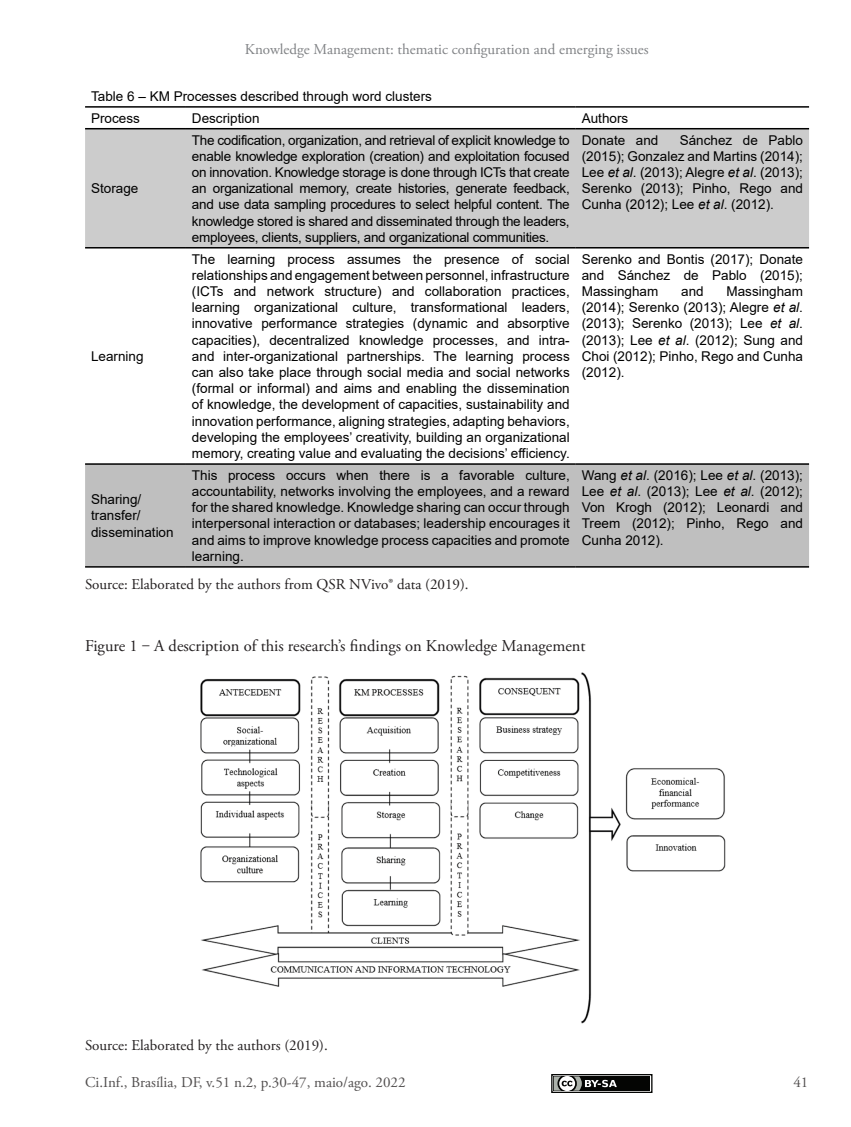
<style>
.page{position:relative;width:851px;height:1127px;background:#fff}
.page>*{position:absolute;margin:0;border:0;box-sizing:border-box;transform-origin:0 0}
.Ci_Inf__Título_image{font:16.5px "Adobe Garamond Pro";color:#231f20}
.t1{font:15px "Adobe Garamond Pro";color:#808285}
.Fonte{font:15px "Adobe Garamond Pro";color:#231f20}
.t2{font:15px "Adobe Garamond Pro";color:#524f4f}
.Ci_Inf__Título_image-2{font:15px "Adobe Garamond Pro";color:#231f20}
.Ci_Inf__Tabela{font:13.5px/16.2px "Arial";color:#000;text-align:justify}
.s1{font-style:italic}
</style>
<div class="page">
<div style="left:551px;top:1074px;width:100px;height:18px;background:#040503"></div>
<div style="left:551px;top:1074px;width:101px;height:19px;border:1px solid #040503"></div>
<svg style="left:551px;top:1074px;width:65px;height:19px"></svg>
<div style="left:85px;top:129px;width:723px;height:118px;background:#ccc"></div>
<div style="left:85px;top:465px;width:723px;height:101px;background:#bfbfbf"></div>
<hr style="left:85px;top:106px;width:101px;height:2px;background:#000">
<hr style="left:186px;top:106px;width:389px;height:2px;background:#000">
<hr style="left:575px;top:106px;width:234px;height:2px;background:#000">
<hr style="left:85px;top:128px;width:101px;height:1px;background:#000">
<hr style="left:186px;top:128px;width:389px;height:1px;background:#000">
<hr style="left:575px;top:128px;width:234px;height:1px;background:#000">
<hr style="left:85px;top:247px;width:101px;height:1px;background:#000">
<hr style="left:186px;top:247px;width:389px;height:1px;background:#000">
<hr style="left:575px;top:247px;width:234px;height:1px;background:#000">
<hr style="left:85px;top:463px;width:101px;height:2px;background:#000">
<hr style="left:186px;top:463px;width:389px;height:2px;background:#000">
<hr style="left:575px;top:463px;width:234px;height:2px;background:#000">
<hr style="left:85px;top:566px;width:101px;height:2px;background:#000">
<hr style="left:186px;top:566px;width:389px;height:2px;background:#000">
<hr style="left:575px;top:566px;width:234px;height:2px;background:#000">
<img style="left:200px;top:672px;width:526px;height:352px">
<p class="t1" style="left:245px;top:40px;width:405px">Knowledge Management: thematic configuration and emerging issues</p>
<p class="Ci_Inf__Tabela" style="left:91px;top:88px;width:342px">Table 6 ‒ KM Processes described through word clusters</p>
<p class="Ci_Inf__Tabela" style="left:91px;top:110px;width:50px">Process</p>
<p class="Ci_Inf__Tabela" style="left:192px;top:110px;width:69px">Description</p>
<p class="Ci_Inf__Tabela" style="left:581px;top:110px;width:48px">Authors</p>
<p class="Ci_Inf__Tabela" style="left:91px;top:180px;width:49px">Storage</p>
<p class="Ci_Inf__Tabela" style="left:91px;top:348px;width:54px">Learning</p>
<p class="Ci_Inf__Tabela" style="left:192px;top:132px;width:379px">The codification, organization, and retrieval of explicit knowledge to enable knowledge exploration (creation) and exploitation focused on innovation. Knowledge storage is done through ICTs that create an organizational memory, create histories, generate feedback, and use data sampling procedures to select helpful content. The knowledge stored is shared and disseminated through the leaders, employees, clients, suppliers, and organizational communities.</p>
<p class="Ci_Inf__Tabela" style="left:581px;top:132px;width:78px">Donate and</p>
<p class="Ci_Inf__Tabela" style="left:581px;top:132px;width:223px;text-indent:98px">Sánchez de Pablo (2015); Gonzalez and Martins (2014); Lee <span class="s1">et al</span>. (2013); Alegre <span class="s1">et al</span>. (2013); Serenko (2013); Pinho, Rego and Cunha (2012); Lee <span class="s1">et al</span>. (2012).</p>
<p class="Ci_Inf__Tabela" style="left:192px;top:251px;width:379px">The learning process assumes the presence of social relationships and engagement between personnel, infrastructure (ICTs and network structure) and collaboration practices, learning organizational culture, transformational leaders, innovative performance strategies (dynamic and absorptive capacities), decentralized knowledge processes, and intra&shy;and inter-organizational partnerships. The learning process can also take place through social media and social networks (formal or informal) and aims and enabling the dissemination of knowledge, the development of capacities, sustainability and innovation performance, aligning strategies, adapting behaviors, developing the employees’ creativity, building an organizational memory, creating value and evaluating the decisions’ efficiency.</p>
<p class="Ci_Inf__Tabela" style="left:581px;top:251px;width:223px">Serenko and Bontis (2017); Donate and Sánchez de Pablo (2015); Massingham</p>
<p class="Ci_Inf__Tabela" style="left:581px;top:283px;width:223px;text-indent:145px">Massingham (2014); Serenko (2013); Alegre <span class="s1">et al</span>. (2013); Serenko (2013); Lee <span class="s1">et al</span>. (2013); Lee <span class="s1">et al</span>. (2012); Sung and Choi (2012); Pinho, Rego and Cunha (2012).</p>
<p class="Ci_Inf__Tabela" style="left:681px;top:283px;width:24px">and</p>
<p class="Ci_Inf__Tabela" style="left:192px;top:467px;width:379px">This process occurs when there is a favorable culture, accountability, networks involving the employees, and a reward for the shared knowledge. Knowledge sharing can occur through interpersonal interaction or databases; leadership encourages it and aims to improve knowledge process capacities and promote learning.</p>
<p class="Ci_Inf__Tabela" style="left:581px;top:467px;width:223px">Wang <span class="s1">et al</span>. (2016); Lee <span class="s1">et al</span>. (2013); Lee <span class="s1">et al</span>. (2013); Lee <span class="s1">et al</span>. (2012); Von Krogh (2012); Leonardi and Treem (2012); Pinho, Rego and Cunha 2012).</p>
<p class="Fonte" style="left:85px;top:575px;width:385px">Source: Elaborated by the authors from QSR NVivo® data (2019).</p>
<p class="Ci_Inf__Tabela" style="left:91px;top:491px;width:84px;text-align:left">Sharing/ transfer/ dissemination</p>
<p class="Ci_Inf__Título_image" style="left:85px;top:636px;width:502px">Figure 1 ‒ A description of this research’s findings on Knowledge Management</p>
<p class="Ci_Inf__Título_image-2" style="left:85px;top:1036px;width:244px">Source: Elaborated by the authors (2019).</p>
<p class="t2" style="left:85px;top:1073px;width:322px">Ci.Inf., Brasília, DF, v.51 n.2, p.30-47, maio/ago. 2022</p>
<p class="t2" style="left:793px;top:1073px;width:16px">41</p>
</div>
